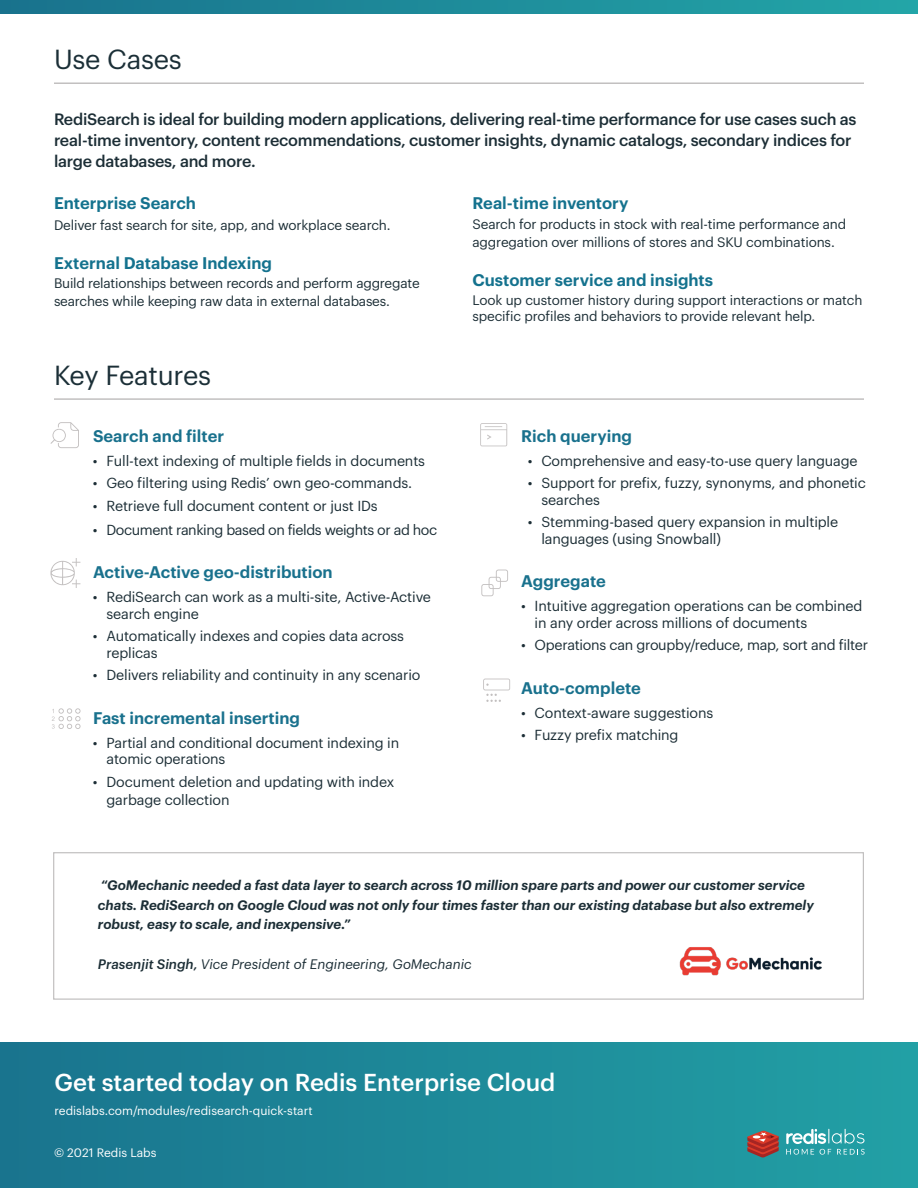
<style>
.page{position:relative;width:918px;height:1188px;background:#fff}
.page>*{position:absolute;margin:0;border:0;box-sizing:border-box;transform-origin:0 0}
.t1{font:27px "Graphik";letter-spacing:-.01em;color:#1b2f37}
.t2{font:500 24px "Graphik";color:#fff}
.t3{font:600 16.5px "Graphik";color:#19718d}
.t4{font:600 16.5px "Graphik";color:#14728e}
.t5{font:500 16.2px/21px "Graphik";letter-spacing:-.015em;color:#1c2e36}
.t6{font:14.25px/16.5px "Graphik";letter-spacing:-.01em;color:#1c2e36}
.t7{font:14.25px "Graphik";letter-spacing:-.03em;color:#1c2e36}
.t8{font:13.5px/18px "Graphik";letter-spacing:-.01em;color:#1c2e36}
.t9{font:italic 600 13.5px/19.5px "Graphik";color:#1c2e36}
.t10{font:italic 13.5px "Graphik";color:#1c2e36}
.t11{font:12px "Graphik";color:#fff}
.s1{font-weight:500}
</style>
<div class="page">
<div style="left:0;top:1042px;width:918px;height:146px;background:linear-gradient(to right,#19748e,#22a0a5)"></div>
<svg style="left:747px;top:1131px;width:32px;height:26px"></svg>
<svg style="left:786px;top:1129px;width:79px;height:26px;background:#55b3b8"></svg>
<hr style="left:54px;top:82px;width:810px;height:2px;background:#c2c0c0">
<svg style="left:0;top:0;width:918px;height:14px;background:#1d8b9a"></svg>
<hr style="left:54px;top:398px;width:810px;height:2px;background:#c2c0c0">
<svg style="left:483px;top:679px;width:27px;height:23px"></svg>
<svg style="left:481px;top:570px;width:27px;height:26px"></svg>
<svg style="left:50px;top:422px;width:29px;height:26px"></svg>
<svg style="left:50px;top:558px;width:30px;height:30px"></svg>
<svg style="left:52px;top:708px;width:29px;height:21px"></svg>
<svg style="left:480px;top:423px;width:27px;height:23px"></svg>
<div style="left:53px;top:852px;width:811px;height:148px;border:1px solid #c2c0c0"></div>
<img style="left:679px;top:947px;width:143px;height:29px">
<h1 class="t1" style="left:54px;top:39px;width:129px">Use Cases</h1>
<p class="t5" style="left:54px;top:107px;width:804px">RediSearch is ideal for building modern applications, delivering real-time performance for use cases such as real-time inventory, content recommendations, customer insights, dynamic catalogs, secondary indices for large databases, and more.</p>
<p class="t4" style="left:54px;top:191px;width:144px">Enterprise Search</p>
<p class="t8" style="left:54px;top:215px;width:338px">Deliver fast search for site, app, and workplace search.</p>
<p class="t4" style="left:54px;top:251px;width:220px">External Database Indexing</p>
<p class="t8" style="left:54px;top:273px;width:367px">Build relationships between records and perform aggregate searches while keeping raw data in external databases.</p>
<p class="t4" style="left:472px;top:191px;width:157px">Real-time inventory</p>
<p class="t8" style="left:472px;top:214px;width:375px">Search for products in stock with real-time performance and aggregation over millions of stores and SKU combinations.</p>
<p class="t4" style="left:472px;top:267px;width:242px">Customer service and insights</p>
<p class="t8" style="left:472px;top:291px;width:392px;line-height:16.5px">Look up customer history during support interactions or match specific profiles and behaviors to provide relevant help.</p>
<h1 class="t1" style="left:54px;top:355px;width:159px">Key Features</h1>
<p class="t3" style="left:93px;top:423px;width:133px">Search and filter</p>
<p class="t6" style="left:93px;top:451px;width:334px">• Full-text indexing of multiple fields in documents</p>
<p class="t6" style="left:93px;top:474px;width:321px">• Geo filtering using Redis’ own geo-commands.</p>
<p class="t6" style="left:93px;top:496px;width:286px">• Retrieve full document content or just IDs</p>
<p class="t7" style="left:93px;top:519px;width:346px">• Document ranking based on fields weights or ad hoc</p>
<p class="t3" style="left:93px;top:560px;width:241px">Active-Active geo-distribution</p>
<p class="t6" style="left:106px;top:588px;width:326px;text-indent:-13px">• RediSearch can work as a multi-site, Active-Active search engine</p>
<p class="t6" style="left:106px;top:627px;width:299px;text-indent:-13px">• Automatically indexes and copies data across replicas</p>
<p class="t6" style="left:93px;top:666px;width:329px">• Delivers reliability and continuity in any scenario</p>
<p class="t3" style="left:93px;top:705px;width:209px">Fast incremental inserting</p>
<p class="t6" style="left:106px;top:733px;width:294px;text-indent:-13px">• Partial and conditional document indexing in atomic operations</p>
<p class="t6" style="left:106px;top:772px;width:289px;line-height:18px;text-indent:-13px">• Document deletion and updating with index garbage collection</p>
<p class="t3" style="left:521px;top:423px;width:112px">Rich querying</p>
<p class="t6" style="left:528px;top:451px;width:331px">• Comprehensive and easy-to-use query language</p>
<p class="t6" style="left:541px;top:474px;width:326px;text-indent:-13px">• Support for prefix, fuzzy, synonyms, and phonetic searches</p>
<p class="t6" style="left:541px;top:513px;width:298px;text-indent:-13px">• Stemming-based query expansion in multiple languages (using Snowball)</p>
<p class="t3" style="left:521px;top:569px;width:86px">Aggregate</p>
<p class="t6" style="left:535px;top:597px;width:329px;text-indent:-13px">• Intuitive aggregation operations can be combined in any order across millions of documents</p>
<p class="t6" style="left:521px;top:636px;width:349px">• Operations can groupby/reduce, map, sort and filter</p>
<p class="t3" style="left:521px;top:675px;width:121px">Auto-complete</p>
<p class="t6" style="left:521px;top:703px;width:194px">• Context-aware suggestions</p>
<p class="t6" style="left:521px;top:726px;width:159px">• Fuzzy prefix matching</p>
<p class="t9" style="left:98px;top:875px;width:717px">“GoMechanic needed a fast data layer to search across 10 million spare parts and power our customer service chats. RediSearch on Google Cloud was not only four times faster than our existing database but also extremely robust, easy to scale, and inexpensive.”</p>
<p class="t10" style="left:98px;top:954px;width:375px"><span class="s1">Prasenjit Singh,</span> Vice President of Engineering, GoMechanic</p>
<h2 class="t2" style="left:55px;top:1064px;width:502px">Get started today on Redis Enterprise Cloud</h2>
<p class="t11" style="left:55px;top:1102px;width:260px">redislabs.com/modules/redisearch-quick-start</p>
<p class="t11" style="left:54px;top:1143px;width:104px">© 2021 Redis Labs</p>
</div>
